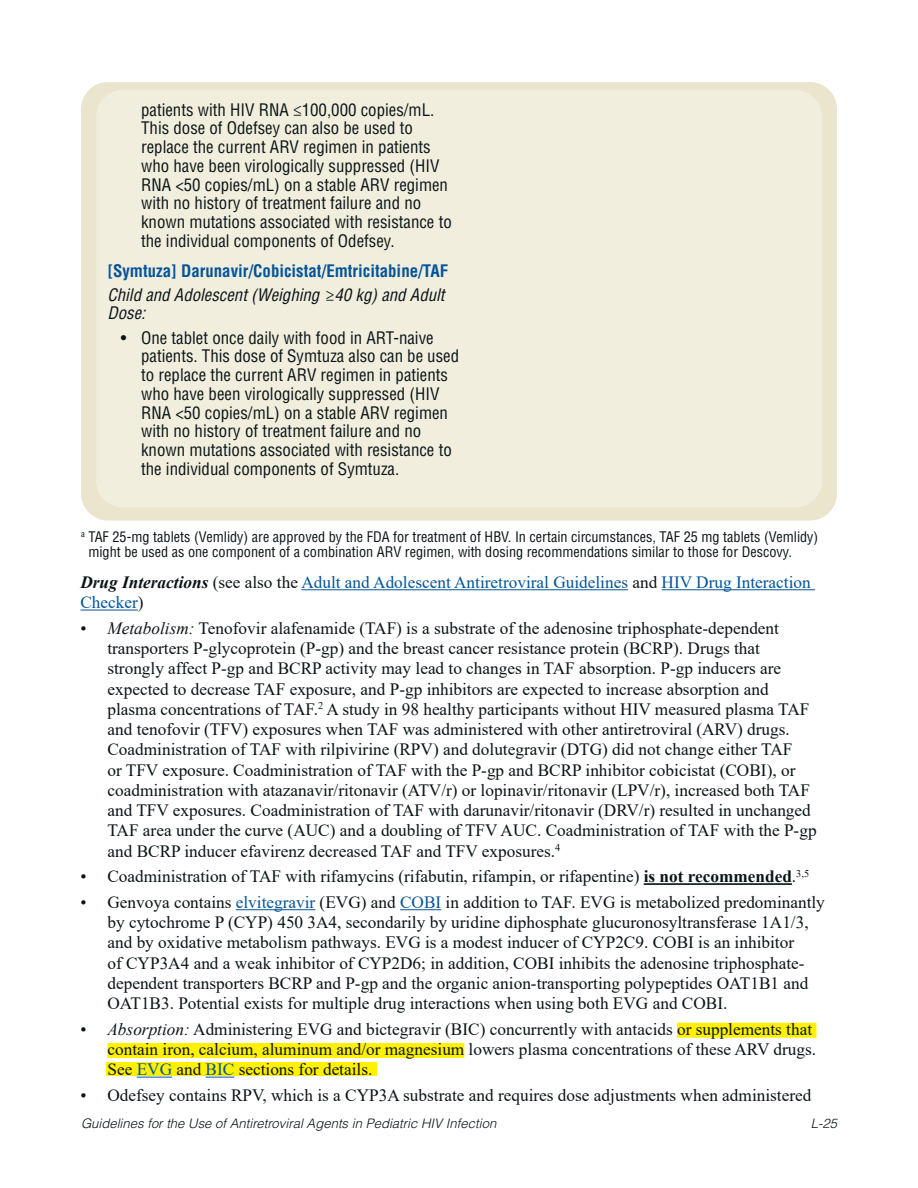
<style>
.page{position:relative;width:918px;height:1188px;background:#fff}
.page>*{position:absolute;margin:0;border:0;box-sizing:border-box;transform-origin:0 0}
.bulleted_text{font:17.25px/20.2px "Times New Roman";color:#0a1416}
.Body{font:17.25px/20.2px "Times New Roman";color:#045499}
.table_body_drug_tabl{font:condensed 16.8px/18.8px "Helvetica LT Std";color:#0a1416}
.Heading_3_drug_table{font:700 condensed 16.8px "Helvetica LT Std";color:#045499}
.table_body_drug_tabl-2{font:italic condensed 16.8px/18.8px "Helvetica LT Std";color:#0a1416}
.table_body{font:condensed 14.25px/15.8px "Helvetica LT Std";color:#0a1416}
.t1{font:italic 300 13.2px "Helvetica LT Std";color:#0a1416}
.s1{font-weight:700;font-style:italic;color:#0a1416}
.s2{color:#0a1416}
.s3{font-style:italic}
.s4{font-weight:700}
.s5{color:#045499}
</style>
<div class="page">
<div style="left:106px;top:1063px;width:270px;height:13px;background:#fff101"></div>
<hr style="left:301px;top:589px;width:327px;height:1px;background:#045499">
<hr style="left:662px;top:589px;width:153px;height:1px;background:#045499">
<hr style="left:80px;top:610px;width:58px;height:1px;background:#045499">
<hr style="left:644px;top:883px;width:148px;height:2px;background:#0a1416">
<hr style="left:236px;top:909px;width:79px;height:1px;background:#045499">
<hr style="left:400px;top:909px;width:41px;height:1px;background:#045499">
<div style="left:677px;top:1023px;width:139px;height:15px;background:#fff101"></div>
<div style="left:107px;top:1043px;width:357px;height:15px;background:#fff101"></div>
<hr style="left:137px;top:1077px;width:35px;height:1px;background:#045499">
<svg style="left:206px;top:1077px;width:28px;height:1px"></svg>
<div style="left:81px;top:82px;width:756px;height:439px;background:#eae5cc;border-radius:27px"></div>
<div style="left:96px;top:90px;width:726px;height:418px;background:#f1eede;border-radius:27px"></div>
<p class="table_body_drug_tabl" style="left:141px;top:100px;width:312px">patients with HIV RNA ≤100,000 copies/mL.<br>This dose of Odefsey can also be used to replace the current ARV regimen in patients who have been virologically suppressed (HIV RNA &lt;50 copies/mL) on a stable ARV regimen with no history of treatment failure and no known mutations associated with resistance to the individual components of Odefsey.</p>
<p class="Heading_3_drug_table" style="left:107px;top:260px;width:342px">[Symtuza] Darunavir/Cobicistat/Emtricitabine/TAF</p>
<p class="table_body_drug_tabl-2" style="left:107px;top:285px;width:339px">Child and Adolescent (Weighing ≥40 kg) and Adult<br>Dose:</p>
<p class="table_body_drug_tabl" style="left:141px;top:328px;width:320px;text-indent:-20px">• One tablet once daily with food in ART-naive patients. This dose of Symtuza also can be used to replace the current ARV regimen in patients who have been virologically suppressed (HIV RNA &lt;50 copies/mL) on a stable ARV regimen with no history of treatment failure and no known mutations associated with resistance to the individual components of Symtuza.</p>
<p class="table_body" style="left:88px;top:528px;width:732px;text-indent:-7px"><sup>a</sup> TAF 25-mg tablets (Vemlidy) are approved by the FDA for treatment of HBV. In certain circumstances, TAF 25 mg tablets (Vemlidy) might be used as one component of a combination ARV regimen, with dosing recommendations similar to those for Descovy.</p>
<p class="Body" style="left:80px;top:571px;width:732px"><span class="s1">Drug Interactions</span> <span class="s2">(see also the</span> Adult and Adolescent Antiretroviral Guidelines <span class="s2">and</span> HIV Drug Interaction<br>Checker<span class="s2">)</span></p>
<p class="bulleted_text" style="left:107px;top:617px;width:711px;text-indent:-27px">• <span class="s3">Metabolism:</span> Tenofovir alafenamide (TAF) is a substrate of the adenosine triphosphate-dependent transporters P-glycoprotein (P-gp) and the breast cancer resistance protein (BCRP). Drugs that strongly affect P-gp and BCRP activity may lead to changes in TAF absorption. P-gp inducers are expected to decrease TAF exposure, and P-gp inhibitors are expected to increase absorption and plasma concentrations of TAF.<sup>2</sup> A study in 98 healthy participants without HIV measured plasma TAF and tenofovir (TFV) exposures when TAF was administered with other antiretroviral (ARV) drugs.<br>Coadministration of TAF with rilpivirine (RPV) and dolutegravir (DTG) did not change either TAF<br>or TFV exposure. Coadministration of TAF with the P-gp and BCRP inhibitor cobicistat (COBI), or coadministration with atazanavir/ritonavir (ATV/r) or lopinavir/ritonavir (LPV/r), increased both TAF and TFV exposures. Coadministration of TAF with darunavir/ritonavir (DRV/r) resulted in unchanged TAF area under the curve (AUC) and a doubling of TFV AUC. Coadministration of TAF with the P-gp and BCRP inducer efavirenz decreased TAF and TFV exposures.<sup>4</sup></p>
<p class="bulleted_text" style="left:80px;top:866px;width:730px">• Coadministration of TAF with rifamycins (rifabutin, rifampin, or rifapentine) <span class="s4">is not recommended</span>.<sup>3,5</sup></p>
<p class="bulleted_text" style="left:107px;top:891px;width:719px;text-indent:-27px">• Genvoya contains <span class="s5">elvitegravir</span> (EVG) and <span class="s5">COBI</span> in addition to TAF. EVG is metabolized predominantly by cytochrome P (CYP) 450 3A4, secondarily by uridine diphosphate glucuronosyltransferase 1A1/3, and by oxidative metabolism pathways. EVG is a modest inducer of CYP2C9. COBI is an inhibitor<br>of CYP3A4 and a weak inhibitor of CYP2D6; in addition, COBI inhibits the adenosine triphosphate&shy;dependent transporters BCRP and P-gp and the organic anion-transporting polypeptides OAT1B1 and OAT1B3. Potential exists for multiple drug interactions when using both EVG and COBI.</p>
<p class="bulleted_text" style="left:107px;top:1018px;width:710px;text-indent:-27px">• <span class="s3">Absorption:</span> Administering EVG and bictegravir (BIC) concurrently with antacids or supplements that contain iron, calcium, aluminum and/or magnesium lowers plasma concentrations of these ARV drugs.<br>See <span class="s5">EVG</span> and <span class="s5">BIC</span> sections for details.</p>
<p class="bulleted_text" style="left:80px;top:1084px;width:732px">• Odefsey contains RPV, which is a CYP3A substrate and requires dose adjustments when administered</p>
<p class="t1" style="left:81px;top:1115px;width:417px">Guidelines for the Use of Antiretroviral Agents in Pediatric HIV Infection</p>
<p class="t1" style="left:811px;top:1115px;width:28px">L-25</p>
</div>
